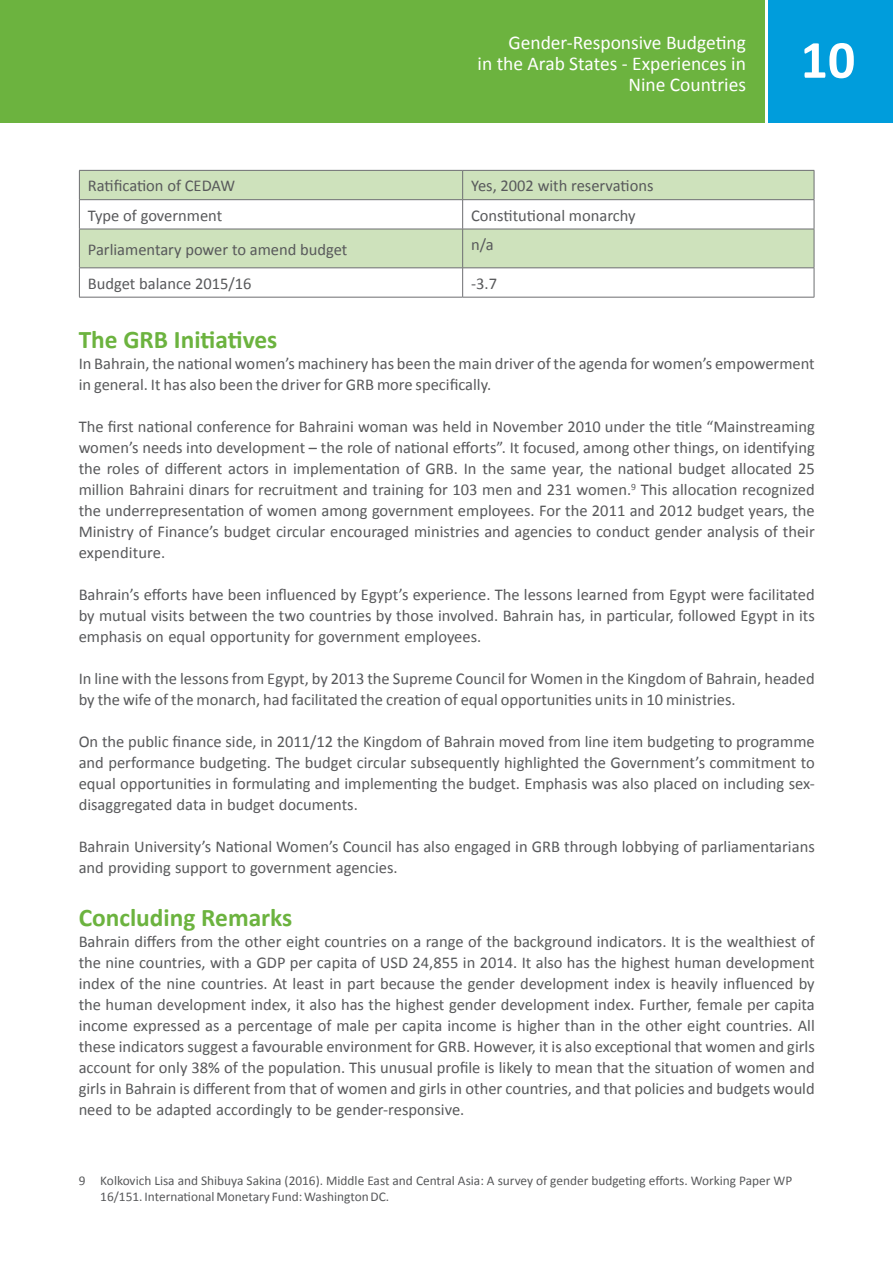
<style>
.page{position:relative;width:893px;height:1263px;background:#fff}
.page>*{position:absolute;margin:0;border:0;box-sizing:border-box;transform-origin:0 0}
.t1{font:700 54px "Calibri";color:#fff}
.t2{font:700 25.35px "Calibri";color:#6cb33f}
.t3{font:19.5px/21.1px "Calibri";color:#fff;text-align:right}
.t4{font:16.5px/21px "Calibri";color:#58595b;text-align:justify}
.t5{font:13.35px/16px "Calibri";color:#58595b}
</style>
<div class="page">
<div style="left:768px;top:0;width:125px;height:123px;background:#009ddc"></div>
<div style="left:0;top:0;width:764px;height:123px;background:#6cb33f"></div>
<svg style="left:80px;top:171px;width:734px;height:97px;fill:#cee2bc"></svg>
<hr style="left:79px;top:170px;width:384px;height:1px;background:#6d6e71">
<hr style="left:463px;top:170px;width:351px;height:1px;background:#6d6e71">
<hr style="left:79px;top:199px;width:384px;height:1px;background:#6d6e71">
<svg style="left:79px;top:171px;width:1px;height:58px"></svg>
<hr style="left:463px;top:199px;width:351px;height:1px;background:#6d6e71">
<svg style="left:462px;top:171px;width:1px;height:58px"></svg>
<svg style="left:814px;top:171px;width:1px;height:58px"></svg>
<hr style="left:79px;top:229px;width:384px;height:1px;background:#6d6e71">
<hr style="left:79px;top:229px;width:1px;height:39px;background:#6d6e71">
<hr style="left:463px;top:229px;width:351px;height:1px;background:#6d6e71">
<hr style="left:462px;top:229px;width:1px;height:39px;background:#6d6e71">
<hr style="left:814px;top:229px;width:1px;height:39px;background:#6d6e71">
<hr style="left:79px;top:268px;width:384px;height:1px;background:#6d6e71">
<svg style="left:79px;top:268px;width:1px;height:29px"></svg>
<hr style="left:463px;top:268px;width:351px;height:1px;background:#6d6e71">
<svg style="left:462px;top:268px;width:1px;height:29px"></svg>
<svg style="left:814px;top:268px;width:1px;height:29px"></svg>
<hr style="left:79px;top:297px;width:384px;height:1px;background:#6d6e71">
<hr style="left:463px;top:297px;width:351px;height:1px;background:#6d6e71">
<p class="t3" style="left:478px;top:32px;width:270px">Gender-Responsive Budgeting<br>in the Arab States - Experiences in<br>Nine Countries</p>
<h1 class="t1" style="left:800px;top:25px;width:56px">10</h1>
<p class="t4" style="left:88px;top:175px;width:149px">Ratification of CEDAW</p>
<p class="t4" style="left:471px;top:175px;width:184px">Yes, 2002 with reservations</p>
<p class="t4" style="left:88px;top:205px;width:136px">Type of government</p>
<p class="t4" style="left:471px;top:205px;width:166px">Constitutional monarchy</p>
<p class="t4" style="left:88px;top:239px;width:261px">Parliamentary power to amend budget</p>
<p class="t4" style="left:471px;top:234px;width:24px">n/a</p>
<p class="t4" style="left:88px;top:273px;width:165px">Budget balance 2015/16</p>
<p class="t4" style="left:471px;top:273px;width:27px">-3.7</p>
<h2 class="t2" style="left:79px;top:323px;width:200px">The GRB Initiatives</h2>
<p class="t4" style="left:79px;top:353px;width:738px">In Bahrain, the national women’s machinery has been the main driver of the agenda for women’s empowerment in general. It has also been the driver for GRB more specifically.</p>
<p class="t4" style="left:79px;top:416px;width:738px">The first national conference for Bahraini woman was held in November 2010 under the title “Mainstreaming women’s needs into development – the role of national efforts”. It focused, among other things, on identifying the roles of different actors in implementation of GRB. In the same year, the national budget allocated 25 million Bahraini dinars for recruitment and training for 103 men and 231 women.<sup>9</sup> This allocation recognized the underrepresentation of women among government employees. For the 2011 and 2012 budget years, the Ministry of Finance’s budget circular encouraged ministries and agencies to conduct gender analysis of their expenditure.</p>
<p class="t4" style="left:79px;top:584px;width:738px">Bahrain’s efforts have been influenced by Egypt’s experience. The lessons learned from Egypt were facilitated by mutual visits between the two countries by those involved. Bahrain has, in particular, followed Egypt in its emphasis on equal opportunity for government employees.</p>
<p class="t4" style="left:79px;top:668px;width:738px">In line with the lessons from Egypt, by 2013 the Supreme Council for Women in the Kingdom of Bahrain, headed by the wife of the monarch, had facilitated the creation of equal opportunities units in 10 ministries.</p>
<p class="t4" style="left:79px;top:731px;width:738px">On the public finance side, in 2011/12 the Kingdom of Bahrain moved from line item budgeting to programme and performance budgeting. The budget circular subsequently highlighted the Government’s commitment to equal opportunities in formulating and implementing the budget. Emphasis was also placed on including sex&shy;disaggregated data in budget documents.</p>
<p class="t4" style="left:79px;top:836px;width:738px">Bahrain University’s National Women’s Council has also engaged in GRB through lobbying of parliamentarians and providing support to government agencies.</p>
<h2 class="t2" style="left:79px;top:901px;width:215px">Concluding Remarks</h2>
<p class="t4" style="left:79px;top:931px;width:738px">Bahrain differs from the other eight countries on a range of the background indicators. It is the wealthiest of the nine countries, with a GDP per capita of USD 24,855 in 2014. It also has the highest human development index of the nine countries. At least in part because the gender development index is heavily influenced by the human development index, it also has the highest gender development index. Further, female per capita income expressed as a percentage of male per capita income is higher than in the other eight countries. All these indicators suggest a favourable environment for GRB. However, it is also exceptional that women and girls account for only 38% of the population. This unusual profile is likely to mean that the situation of women and girls in Bahrain is different from that of women and girls in other countries, and that policies and budgets would need to be adapted accordingly to be gender-responsive.</p>
<p class="t5" style="left:100px;top:1172px;width:693px;text-indent:-22px">9 Kolkovich Lisa and Shibuya Sakina (2016). Middle East and Central Asia: A survey of gender budgeting efforts. Working Paper WP<br>16/151. International Monetary Fund: Washington DC.</p>
</div>
